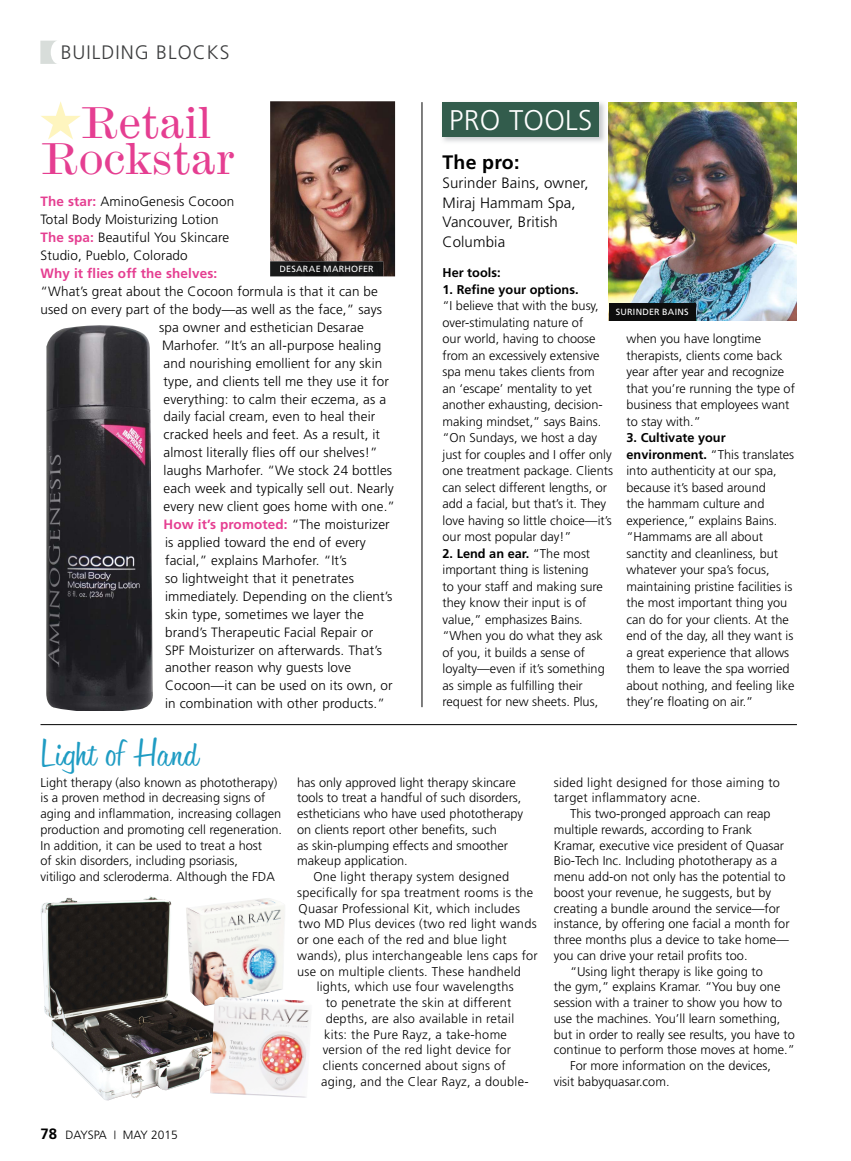
<style>
.page{position:relative;width:851px;height:1161px;background:#fff}
.page>*{position:absolute;margin:0;border:0;box-sizing:border-box;transform-origin:0 0}
.t1{font:42.3px "Filmotype Harmony";letter-spacing:.01em;color:#1f9cc3}
.t2{font:expanded 42px/36px "Modern";letter-spacing:-.005em;color:#e53e91;text-align:center}
.t3{font:300 28.5px "Frutiger";letter-spacing:.01em;color:#fff}
.t4{font:300 19.5px "Frutiger";letter-spacing:.05em;color:#3c3d3e}
.t5{font:700 19.5px "Frutiger";letter-spacing:.01em;color:#000}
.t6{font:300 15px/19.5px "Frutiger";letter-spacing:.01em;color:#000}
.t7{font:300 13.5px "Frutiger";letter-spacing:.01em;color:#000}
.t8{font:700 13.5px "Frutiger";letter-spacing:.01em;color:#e53e91}
.t9{font:300 12.75px/16.5px "Frutiger";color:#000}
.t10{font:300 12.75px "Frutiger";letter-spacing:.02em;color:#000}
.t11{font:700 12.75px "Frutiger";color:#000}
.t12{font:300 12px "Frutiger";color:#000}
.t13{font:9px "Frutiger";letter-spacing:.025em;color:#fefefe}
.t14{font:9px "Frutiger";letter-spacing:.025em;color:#fff}
.s1{font-weight:700;color:#e53e91}
.s2{font-weight:300;color:#000}
.s3{color:#fbfbfb}
.s4{color:#fefdfd}
.s5{font-weight:700}
.s6{font-weight:700;font-size:15px}
</style>
<div class="page">
<svg style="left:40px;top:41px;width:17px;height:23px"></svg>
<svg style="left:41px;top:101px;width:39px;height:38px"></svg>
<img style="left:270px;top:101px;width:125px;height:175px">
<img style="left:270px;top:261px;width:113px;height:15px">
<img style="left:280px;top:266px;width:93px;height:6px">
<hr style="left:421px;top:102px;width:1px;height:605px;background:#000">
<hr style="left:40px;top:724px;width:756px;height:1px;background:#000">
<img style="left:46px;top:325px;width:107px;height:386px">
<img style="left:609px;top:102px;width:187px;height:218px">
<img style="left:442px;top:102px;width:163px;height:40px">
<div style="left:442px;top:102px;width:157px;height:35px;background:#325c4c"></div>
<div style="left:609px;top:303px;width:86px;height:17px;background:#0d0d0d"></div>
<img style="left:237px;top:898px;width:48px;height:99px">
<img style="left:41px;top:896px;width:196px;height:204px">
<img style="left:210px;top:997px;width:100px;height:101px">
<p class="t4" style="left:61px;top:45px;width:170px">BUILDING BLOCKS</p>
<p class="t2" style="left:40px;top:106px;width:196px">Retail<br>Rockstar</p>
<p class="t3" style="left:449px;top:109px;width:145px">PRO TOOLS</p>
<p class="t5" style="left:442px;top:154px;width:78px">The pro:</p>
<p class="t6" style="left:442px;top:174px;width:147px">Surinder Bains, owner,<br>Miraj Hammam Spa,<br>Vancouver, British<br>Columbia</p>
<p class="t7" style="left:40px;top:196px;width:195px"><span class="s1">The star:</span> AminoGenesis Cocoon</p>
<p class="t7" style="left:40px;top:214px;width:179px">Total Body Moisturizing Lotion</p>
<p class="t7" style="left:40px;top:232px;width:190px"><span class="s1">The spa:</span> Beautiful You Skincare</p>
<p class="t7" style="left:40px;top:250px;width:149px">Studio, Pueblo, Colorado</p>
<p class="t8" style="left:40px;top:268px;width:178px">Why it flies off the shelves:</p>
<p class="t7" style="left:40px;top:286px;width:339px">“What’s great about the Cocoon formula is that it can be</p>
<p class="t7" style="left:40px;top:304px;width:343px">used on every part of the body—as well as the face,” says</p>
<p class="t7" style="left:159px;top:322px;width:206px">spa owner and esthetician Desarae</p>
<p class="t7" style="left:162px;top:340px;width:221px">Marhofer. “It’s an all-purpose healing</p>
<p class="t7" style="left:163px;top:358px;width:220px">and nourishing emollient for any skin</p>
<p class="t7" style="left:163px;top:376px;width:227px">type, and clients tell me they use it for</p>
<p class="t7" style="left:163px;top:393px;width:224px">everything: to calm their eczema, as a</p>
<p class="t7" style="left:163px;top:411px;width:213px">daily facial cream, even to heal their</p>
<p class="t7" style="left:163px;top:429px;width:218px">cracked heels and feet. As a result, it</p>
<p class="t7" style="left:163px;top:447px;width:216px">almost literally flies off our shelves!”</p>
<p class="t7" style="left:163px;top:465px;width:230px">laughs Marhofer. “We stock 24 bottles</p>
<p class="t7" style="left:163px;top:483px;width:232px">each week and typically sell out. Nearly</p>
<p class="t7" style="left:163px;top:501px;width:233px">every new client goes home with one.”</p>
<p class="t8" style="left:163px;top:519px;width:228px">How it’s promoted: <span class="s2">“The moisturizer</span></p>
<p class="t7" style="left:165px;top:537px;width:202px">is applied toward the end of every</p>
<p class="t7" style="left:165px;top:555px;width:183px">facial,” explains Marhofer. “It’s</p>
<p class="t7" style="left:165px;top:573px;width:190px">so lightweight that it penetrates</p>
<p class="t7" style="left:165px;top:591px;width:229px">immediately. Depending on the client’s</p>
<p class="t7" style="left:165px;top:609px;width:200px">skin type, sometimes we layer the</p>
<p class="t7" style="left:165px;top:626px;width:209px">brand’s Therapeutic Facial Repair or</p>
<p class="t7" style="left:165px;top:644px;width:218px">SPF Moisturizer on afterwards. That’s</p>
<p class="t7" style="left:165px;top:662px;width:187px">another reason why guests love</p>
<p class="t7" style="left:165px;top:680px;width:229px">Cocoon—it can be used on its own, or</p>
<p class="t7" style="left:165px;top:698px;width:221px">in combination with other products.”</p>
<p class="t13" style="left:279px;top:264px;width:96px">DESA<span class="s3">RAE</span> <span class="s4">MARH</span>OFER</p>
<p class="t11" style="left:442px;top:268px;width:60px">Her tools:</p>
<p class="t9" style="left:442px;top:282px;width:172px"><span class="s5">1. Refine your options.<br></span>“I believe that with the busy, over-stimulating nature of<br>our world, having to choose from an excessively extensive spa menu takes clients from<br>an ‘escape’ mentality to yet another exhausting, decision&shy;making mindset,” says Bains. “On Sundays, we host a day just for couples and I offer only one treatment package. Clients can select different lengths, or add a facial, but that’s it. They love having so little choice—it’s our most popular day!”</p>
<p class="t9" style="left:442px;top:546px;width:164px"><span class="s5">2. Lend an ear.</span> “The most important thing is listening<br>to your staff and making sure they know their input is of value,” emphasizes Bains. “When you do what they ask of you, it builds a sense of loyalty—even if it’s something as simple as fulfilling their request for new sheets. Plus,</p>
<p class="t14" style="left:615px;top:307px;width:74px">SURINDER BAINS</p>
<p class="t9" style="left:626px;top:332px;width:170px">when you have longtime therapists, clients come back year after year and recognize that you’re running the type of business that employees want to stay with.”</p>
<p class="t9" style="left:626px;top:431px;width:169px"><span class="s5">3. Cultivate your environment.</span> “This translates into authenticity at our spa, because it’s based around<br>the hammam culture and experience,” explains Bains. “Hammams are all about sanctity and cleanliness, but whatever your spa’s focus, maintaining pristine facilities is the most important thing you can do for your clients. At the end of the day, all they want is a great experience that allows them to leave the spa worried about nothing, and feeling like they’re floating on air.”</p>
<p class="t1" style="left:40px;top:735px;width:159px">Light of Hand</p>
<p class="t9" style="left:40px;top:775px;width:243px;line-height:15.8px">Light therapy (also known as phototherapy) is a proven method in decreasing signs of aging and inflammation, increasing collagen production and promoting cell regeneration.<br>In addition, it can be used to treat a host<br>of skin disorders, including psoriasis,<br>vitiligo and scleroderma. Although the FDA</p>
<p class="t9" style="left:297px;top:775px;width:220px">has only approved light therapy skincare</p>
<p class="t9" style="left:297px;top:791px;width:226px">tools to treat a handful of such disorders,</p>
<p class="t9" style="left:297px;top:806px;width:228px">estheticians who have used phototherapy</p>
<p class="t9" style="left:297px;top:822px;width:201px">on clients report other benefits, such</p>
<p class="t9" style="left:297px;top:838px;width:212px">as skin-plumping effects and smoother</p>
<p class="t9" style="left:297px;top:854px;width:112px">makeup application.</p>
<p class="t10" style="left:313px;top:872px;width:197px">One light therapy system designed</p>
<p class="t10" style="left:297px;top:887px;width:237px">specifically for spa treatment rooms is the</p>
<p class="t10" style="left:298px;top:903px;width:223px">Quasar Professional Kit, which includes</p>
<p class="t10" style="left:298px;top:919px;width:239px">two MD Plus devices (two red light wands</p>
<p class="t10" style="left:297px;top:935px;width:211px">or one each of the red and blue light</p>
<p class="t10" style="left:297px;top:950px;width:242px">wands), plus interchangeable lens caps for</p>
<p class="t10" style="left:297px;top:966px;width:225px">use on multiple clients. These handheld</p>
<p class="t10" style="left:316px;top:982px;width:198px">lights, which use four wavelengths</p>
<p class="t10" style="left:325px;top:998px;width:187px">to penetrate the skin at different</p>
<p class="t10" style="left:325px;top:1013px;width:190px">depths, are also available in retail</p>
<p class="t10" style="left:324px;top:1029px;width:184px">kits: the Pure Rayz, a take-home</p>
<p class="t10" style="left:322px;top:1045px;width:190px">version of the red light device for</p>
<p class="t10" style="left:322px;top:1061px;width:185px">clients concerned about signs of</p>
<p class="t10" style="left:321px;top:1076px;width:209px">aging, and the Clear Rayz, a double-</p>
<p class="t12" style="left:40px;top:1130px;width:139px"><span class="s6">78</span> DAYSPA <sup>|</sup> MAY 2015</p>
<p class="t10" style="left:553px;top:777px;width:228px">sided light designed for those aiming to</p>
<p class="t10" style="left:553px;top:793px;width:148px">target inflammatory acne.</p>
<p class="t9" style="left:570px;top:806px;width:202px">This two-pronged approach can reap</p>
<p class="t9" style="left:553px;top:822px;width:200px">multiple rewards, according to Frank</p>
<p class="t9" style="left:553px;top:838px;width:232px">Kramar, executive vice president of Quasar</p>
<p class="t9" style="left:553px;top:854px;width:225px">Bio-Tech Inc. Including phototherapy as a</p>
<p class="t9" style="left:553px;top:869px;width:233px">menu add-on not only has the potential to</p>
<p class="t9" style="left:553px;top:885px;width:219px">boost your revenue, he suggests, but by</p>
<p class="t9" style="left:553px;top:901px;width:228px">creating a bundle around the service—for</p>
<p class="t9" style="left:553px;top:917px;width:237px">instance, by offering one facial a month for</p>
<p class="t9" style="left:553px;top:932px;width:236px">three months plus a device to take home—</p>
<p class="t9" style="left:553px;top:948px;width:195px">you can drive your retail profits too.</p>
<p class="t9" style="left:570px;top:964px;width:194px">“Using light therapy is like going to</p>
<p class="t9" style="left:553px;top:980px;width:228px">the gym,” explains Kramar. “You buy one</p>
<p class="t9" style="left:553px;top:995px;width:230px">session with a trainer to show you how to</p>
<p class="t9" style="left:553px;top:1011px;width:228px">use the machines. You’ll learn something,</p>
<p class="t9" style="left:553px;top:1027px;width:242px">but in order to really see results, you have to</p>
<p class="t9" style="left:553px;top:1043px;width:242px">continue to perform those moves at home.”</p>
<p class="t9" style="left:570px;top:1058px;width:202px">For more information on the devices,</p>
<p class="t9" style="left:553px;top:1074px;width:117px">visit babyquasar.com.</p>
</div>
